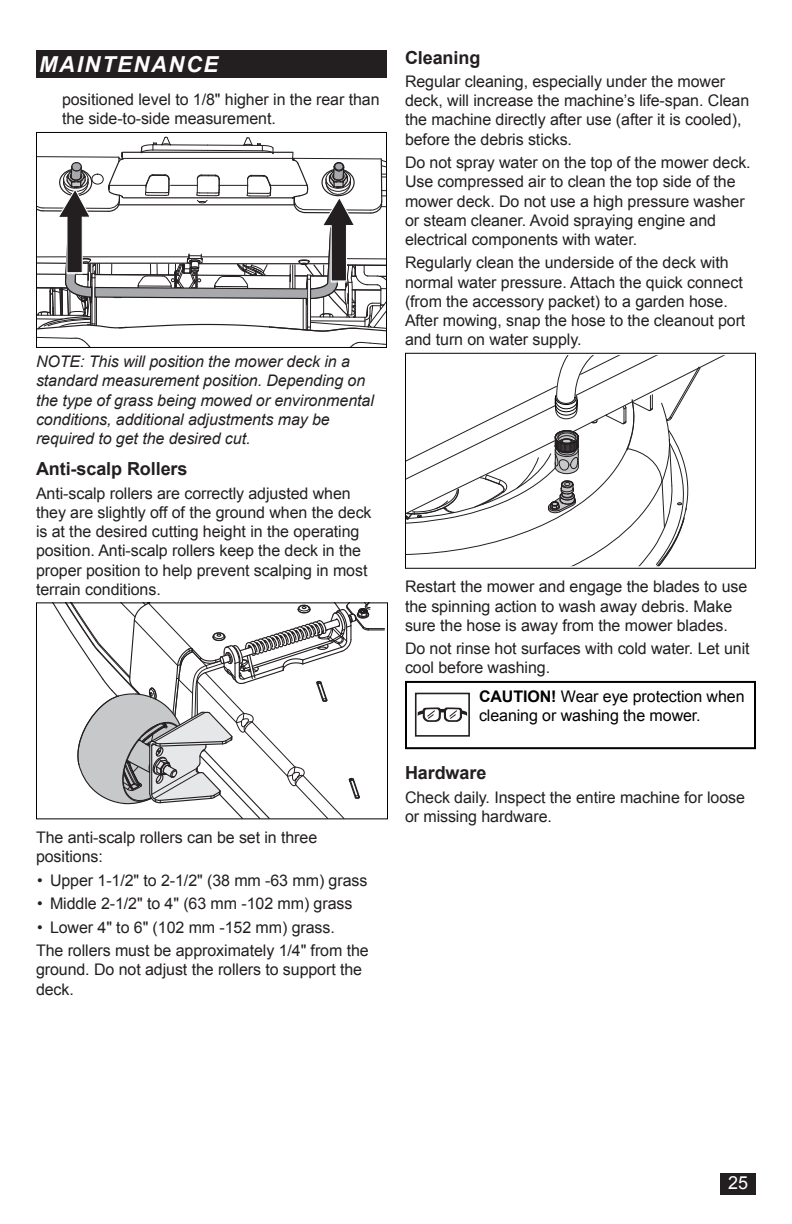
<style>
.page{position:relative;width:792px;height:1224px;background:#fff}
.page>*{position:absolute;margin:0;border:0;box-sizing:border-box;transform-origin:0 0}
.t1{font:italic 700 22px "Arial";letter-spacing:.075em;color:#fff}
.Head_9{font:700 18px "Arial";letter-spacing:-.005em;color:#231f20}
.Head_9A{font:700 18px "Arial";letter-spacing:-.005em;color:#231f20}
.t2{font:18px "Arial";color:#fff}
.Body_Text{font:16px/19.2px "Arial";letter-spacing:-.005em;color:#231f20}
.t3{font:italic 16px/19.2px "Arial";letter-spacing:-.005em;color:#231f20}
.t4{font:16px/19.2px "Arial";letter-spacing:-.005em;color:#000}
.s1{font-weight:700}
</style>
<div class="page">
<svg style="left:38px;top:137px;width:347px;height:209px"></svg>
<div style="left:36px;top:132px;width:351px;height:216px;border:1px solid #000"></div>
<svg style="left:407px;top:355px;width:319px;height:212px"></svg>
<div style="left:405px;top:353px;width:351px;height:216px;border:1px solid #000"></div>
<div style="left:405px;top:681px;width:351px;height:68px;border:2px solid #000"></div>
<div style="left:415px;top:693px;width:55px;height:44px;border:2px solid #231f20"></div>
<svg style="left:418px;top:707px;width:49px;height:15px"></svg>
<svg style="left:53px;top:604px;width:331px;height:213px"></svg>
<div style="left:36px;top:602px;width:352px;height:217px;border:1px solid #000"></div>
<div style="left:721px;top:1174px;width:35px;height:21px;background:#231f20"></div>
<div style="left:36px;top:50px;width:351px;height:28px;background:#231f20"></div>
<h1 class="t1" style="left:39px;top:50px;width:181px">MAINTENANCE</h1>
<p class="Body_Text" style="left:62px;top:90px;width:319px">positioned level to 1/8" higher in the rear than the side-to-side measurement.</p>
<p class="t3" style="left:36px;top:352px;width:339px">NOTE: This will position the mower deck in a standard measurement position. Depending on the type of grass being mowed or environmental conditions, additional adjustments may be required to get the desired cut.</p>
<p class="Head_9" style="left:36px;top:457px;width:153px">Anti-scalp Rollers</p>
<p class="Body_Text" style="left:36px;top:484px;width:337px">Anti-scalp rollers are correctly adjusted when they are slightly off of the ground when the deck is at the desired cutting height in the operating position. Anti-scalp rollers keep the deck in the proper position to help prevent scalping in most terrain conditions.</p>
<p class="Body_Text" style="left:36px;top:828px;width:283px">The anti-scalp rollers can be set in three positions:</p>
<p class="Body_Text" style="left:37px;top:871px;width:332px">• Upper 1-1/2" to 2-1/2" (38 mm -63 mm) grass</p>
<p class="Body_Text" style="left:37px;top:894px;width:317px">• Middle 2-1/2" to 4" (63 mm -102 mm) grass</p>
<p class="Body_Text" style="left:37px;top:918px;width:299px">• Lower 4" to 6" (102 mm -152 mm) grass.</p>
<p class="Body_Text" style="left:36px;top:941px;width:334px">The rollers must be approximately 1/4" from the ground. Do not adjust the rollers to support the deck.</p>
<p class="Head_9" style="left:405px;top:45px;width:77px">Cleaning</p>
<p class="Body_Text" style="left:405px;top:72px;width:346px">Regular cleaning, especially under the mower deck, will increase the machine’s life-span. Clean the machine directly after use (after it is cooled), before the debris sticks.</p>
<p class="Body_Text" style="left:405px;top:153px;width:347px">Do not spray water on the top of the mower deck.<br>Use compressed air to clean the top side of the mower deck. Do not use a high pressure washer or steam cleaner. Avoid spraying engine and electrical components with water.</p>
<p class="Body_Text" style="left:405px;top:253px;width:342px">Regularly clean the underside of the deck with normal water pressure. Attach the quick connect (from the accessory packet) to a garden hose.<br>After mowing, snap the hose to the cleanout port and turn on water supply.</p>
<p class="Body_Text" style="left:405px;top:577px;width:344px">Restart the mower and engage the blades to use the spinning action to wash away debris. Make sure the hose is away from the mower blades.</p>
<p class="Body_Text" style="left:405px;top:639px;width:346px">Do not rinse hot surfaces with cold water. Let unit cool before washing.</p>
<p class="t4" style="left:479px;top:687px;width:267px"><span class="s1">CAUTION!</span> Wear eye protection when cleaning or washing the mower.</p>
<p class="Head_9A" style="left:405px;top:761px;width:83px">Hardware</p>
<p class="Body_Text" style="left:405px;top:788px;width:342px">Check daily. Inspect the entire machine for loose or missing hardware.</p>
<p class="t2" style="left:728px;top:1171px;width:22px">25</p>
</div>
